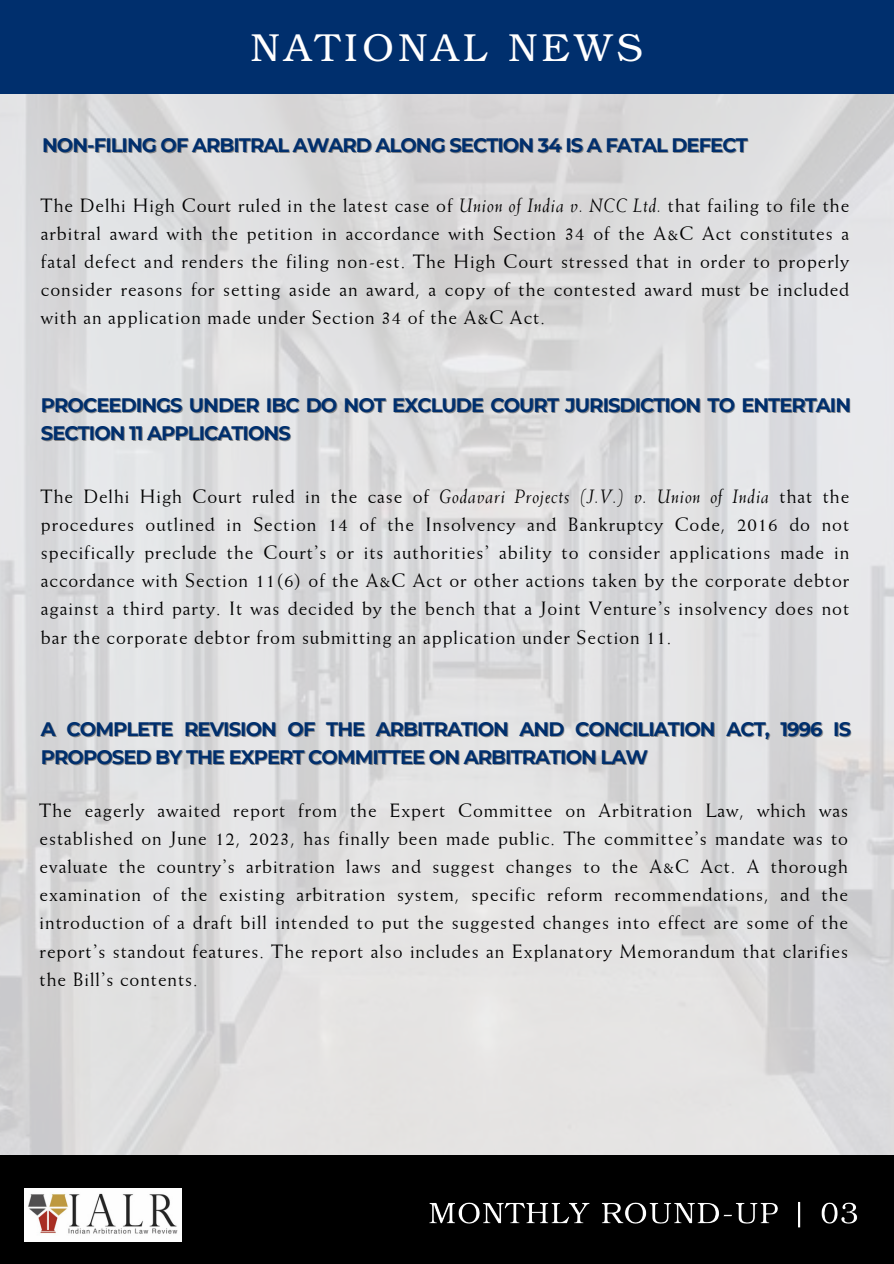
<style>
.page{position:relative;width:894px;height:1264px;background:#fff}
.page>*{position:absolute;margin:0;border:0;box-sizing:border-box;transform-origin:0 0}
.t1{font:39.15px "Te X Gyre Bonum";letter-spacing:.12em;color:#fff}
.t2{font:19.5px/28.2px "Weiss BT";letter-spacing:.045em;color:#000;text-align:justify}
.t3{font:700 19.5px/28.2px "Montserrat";letter-spacing:-.05em;color:#002f6d}
.s1{font-style:italic}
</style>
<div class="page">
<div style="left:0;top:0;width:893px;height:94px;background:#002f6d"></div>
<div style="left:0;top:1155px;width:893px;height:108px;background:#000"></div>
<img style="left:25px;top:1188px;width:156px;height:53px">
<img style="left:429px;top:1201px;width:429px;height:27px">
<h3 class="t1" style="left:251px;top:19px;width:393px">NATIONAL NEWS</h3>
<p class="t3" style="left:42px;top:131px;width:707px">NON-FILING OF ARBITRAL AWARD ALONG SECTION 34 IS A FATAL DEFECT</p>
<h3 class="t2" style="left:41px;top:190px;width:809px">The Delhi High Court ruled in the latest case of <span class="s1">Union of India v. NCC Ltd.</span> that failing to file the arbitral award with the petition in accordance with Section 34 of the A&amp;C Act constitutes a fatal defect and renders the filing non-est. The High Court stressed that in order to properly consider reasons for setting aside an award, a copy of the contested award must be included with an application made under Section 34 of the A&amp;C Act.</h3>
<p class="t3" style="left:41px;top:390px;width:811px">PROCEEDINGS UNDER IBC DO NOT EXCLUDE COURT JURISDICTION TO ENTERTAIN</p>
<h3 class="t3" style="left:41px;top:419px;width:251px">SECTION 11 APPLICATIONS</h3>
<p class="t2" style="left:41px;top:481px;width:809px">The Delhi High Court ruled in the case of <span class="s1">Godavari Projects (J.V.) v. Union of India</span> that the procedures outlined in Section 14 of the Insolvency and Bankruptcy Code, 2016 do not specifically preclude the Court’s or its authorities’ ability to consider applications made in accordance with Section 11(6) of the A&amp;C Act or other actions taken by the corporate debtor against a third party. It was decided by the bench that a Joint Venture’s insolvency does not bar the corporate debtor from submitting an application under Section 11.</p>
<p class="t3" style="left:41px;top:714px;width:811px">A COMPLETE REVISION OF THE ARBITRATION AND CONCILIATION ACT, 1996 IS<br>PROPOSED BY THE EXPERT COMMITTEE ON ARBITRATION LAW</p>
<p class="t2" style="left:40px;top:795px;width:809px">The eagerly awaited report from the Expert Committee on Arbitration Law, which was established on June 12, 2023, has finally been made public. The committee’s mandate was to evaluate the country’s arbitration laws and suggest changes to the A&amp;C Act. A thorough examination of the existing arbitration system, specific reform recommendations, and the introduction of a draft bill intended to put the suggested changes into effect are some of the report’s standout features. The report also includes an Explanatory Memorandum that clarifies the Bill’s contents.</p>
</div>
